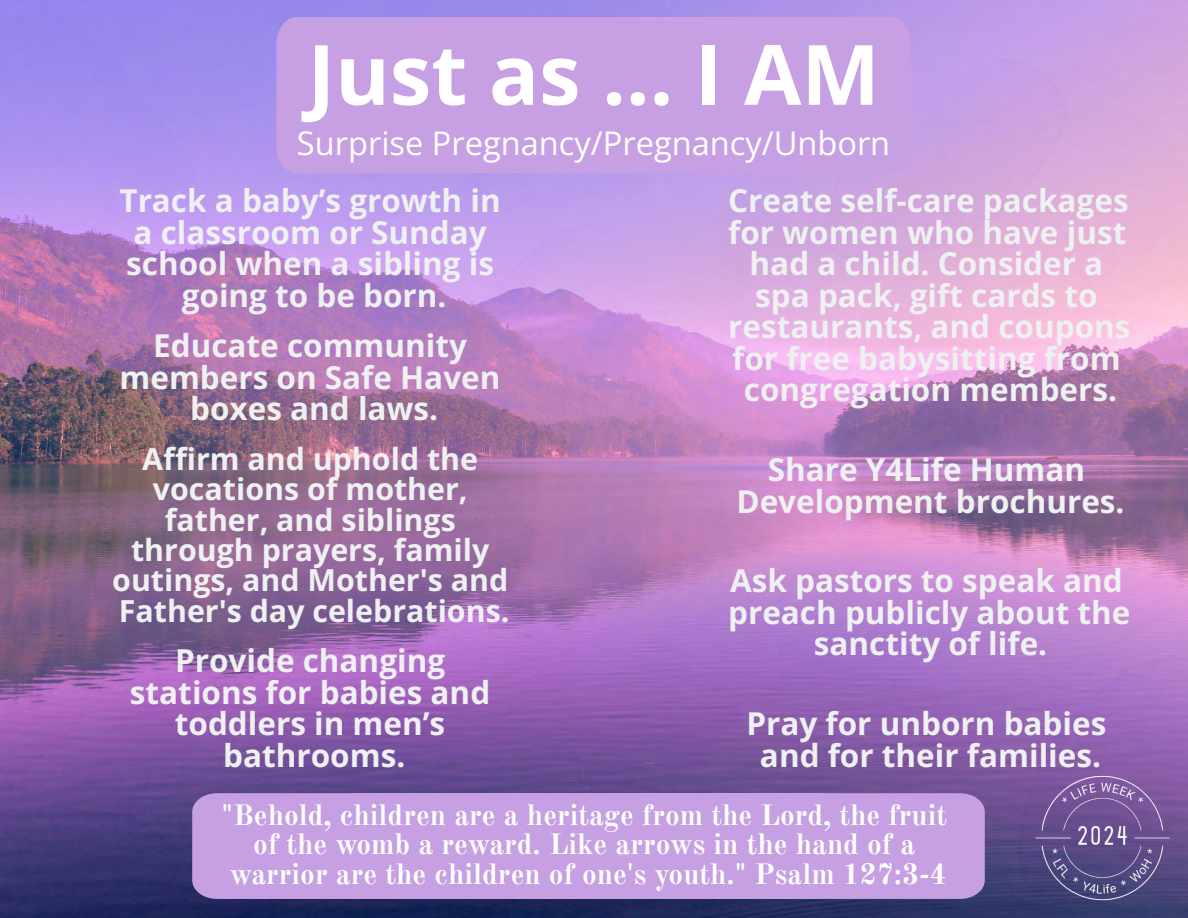
<style>
.page{position:relative;width:1188px;height:918px;background:#fff}
.page>*{position:absolute;margin:0;border:0;box-sizing:border-box;transform-origin:0 0}
.t1{font:700 83.25px "Open Sans";color:#fff}
.t2{font:32.6px "Open Sans";color:#fff}
.t3{font:700 31.5px/31.5px "Open Sans";color:#eef0f1;text-align:center}
.t4{font:700 30.4px/30.4px "Open Sans";color:#eef0f1;text-align:center}
.t5{font:700 29.25px/29.2px "Old Standard TT";color:#fff;text-align:center}
</style>
<div class="page">
<img style="left:0;top:0;width:1188px;height:918px">
<div style="left:406px;top:17px;width:377px;height:156px;background:#c6a0e2"></div>
<div style="left:276px;top:17px;width:130px;height:156px;background:#c6a0e2"></div>
<div style="left:783px;top:17px;width:128px;height:156px;background:#c6a0e2"></div>
<div style="left:354px;top:793px;width:469px;height:106px;background:#c6a0e2"></div>
<div style="left:192px;top:793px;width:162px;height:106px;background:#c6a0e2"></div>
<div style="left:823px;top:793px;width:162px;height:106px;background:#c6a0e2"></div>
<img style="left:990px;top:726px;width:198px;height:192px">
<p class="t1" style="left:308px;top:16px;width:574px">Just as ... I AM</p>
<p class="t2" style="left:297px;top:121px;width:595px">Surprise Pregnancy/Pregnancy/Unborn</p>
<p class="t3" style="left:728px;top:184px;width:404px">Create self-care packages for women who have just had a child. Consider a spa pack, gift cards to restaurants, and coupons for free babysitting from congregation members.</p>
<p class="t3" style="left:119px;top:184px;width:383px">Track a baby’s growth in a classroom or Sunday school when a sibling is going to be born.</p>
<p class="t3" style="left:120px;top:329px;width:382px">Educate community members on Safe Haven boxes and laws.</p>
<p class="t4" style="left:112px;top:443px;width:399px">Affirm and uphold the vocations of mother, father, and siblings through prayers, family outings, and Mother's and<br>Father's day celebrations.</p>
<p class="t3" style="left:736px;top:453px;width:390px">Share Y4Life Human<br>Development brochures.</p>
<p class="t3" style="left:728px;top:564px;width:404px">Ask pastors to speak and preach publicly about the sanctity of life.</p>
<p class="t3" style="left:130px;top:644px;width:362px">Provide changing stations for babies and toddlers in men’s bathrooms.</p>
<p class="t3" style="left:746px;top:707px;width:361px">Pray for unborn babies and for their families.</p>
<p class="t5" style="left:222px;top:803px;width:727px">"Behold, children are a heritage from the Lord, the fruit of the womb a reward. Like arrows in the hand of a warrior are the children of one's youth." Psalm 127:3-4</p>
</div>
